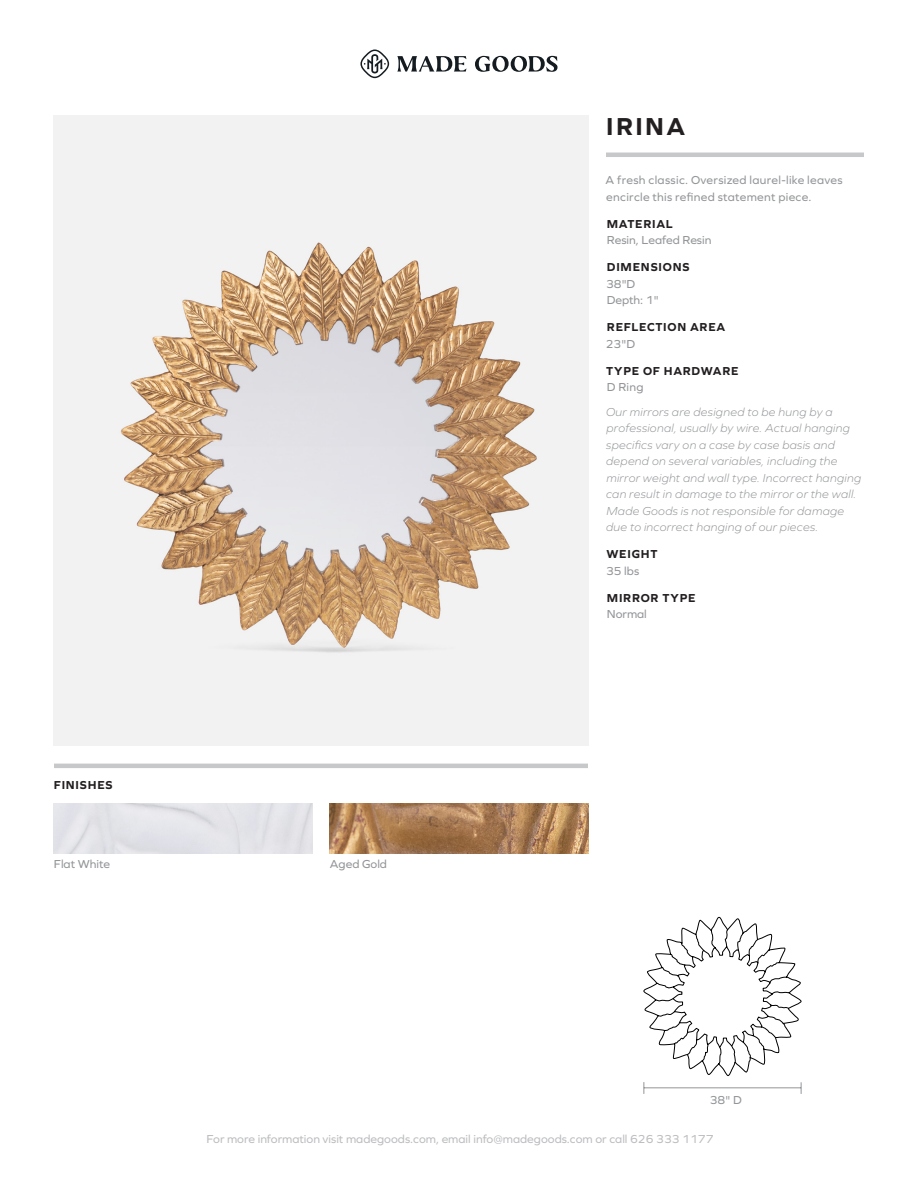
<style>
.page{position:relative;width:918px;height:1188px;background:#fff}
.page>*{position:absolute;margin:0;border:0;box-sizing:border-box;transform-origin:0 0}
.t1{font:700 25.5px "Graphie";letter-spacing:.095em;color:#231f20}
.t2{font:italic 300 12px/16.5px "Graphie";letter-spacing:.025em;color:#939598}
.t3{font:12px/16.5px "Graphie";letter-spacing:.02em;color:#939598}
.t4{font:12px "Graphie";color:#bcbdc0}
.t5{font:700 12px "Graphie";letter-spacing:.06em;color:#231f20}
.t6{font:12px "Graphie";color:#939598}
</style>
<div class="page">
<hr style="left:606px;top:153px;width:258px;height:4px;background:#c7c8ca">
<svg style="left:397px;top:56px;width:161px;height:16px"></svg>
<svg style="left:360px;top:50px;width:29px;height:28px"></svg>
<img style="left:54px;top:116px;width:534px;height:629px">
<hr style="left:54px;top:764px;width:534px;height:4px;background:#c7c8ca">
<img style="left:330px;top:803px;width:258px;height:50px">
<svg style="left:643px;top:916px;width:159px;height:178px"></svg>
<p class="t5" style="left:54px;top:778px;width:60px">FINISHES</p>
<p class="t6" style="left:54px;top:856px;width:58px">Flat White</p>
<h1 class="t1" style="left:606px;top:111px;width:80px">IRINA</h1>
<p class="t6" style="left:330px;top:857px;width:59px">Aged Gold</p>
<p class="t3" style="left:606px;top:172px;width:239px">A fresh classic. Oversized laurel-like leaves encircle this refined statement piece.</p>
<p class="t5" style="left:607px;top:217px;width:67px">MATERIAL</p>
<p class="t6" style="left:607px;top:233px;width:106px">Resin, Leafed Resin</p>
<p class="t5" style="left:607px;top:260px;width:84px">DIMENSIONS</p>
<p class="t3" style="left:606px;top:275px;width:54px">38"D<br>Depth: 1"</p>
<p class="t5" style="left:607px;top:320px;width:120px">REFLECTION AREA</p>
<p class="t3" style="left:606px;top:335px;width:31px">23"D</p>
<p class="t5" style="left:606px;top:364px;width:134px">TYPE OF HARDWARE</p>
<p class="t3" style="left:607px;top:379px;width:38px">D Ring</p>
<p class="t2" style="left:606px;top:403px;width:257px">Our mirrors are designed to be hung by a professional, usually by wire. Actual hanging specifics vary on a case by case basis and depend on several variables, including the mirror weight and wall type. Incorrect hanging can result in damage to the mirror or the wall.<br>Made Goods is not responsible for damage due to incorrect hanging of our pieces.</p>
<p class="t5" style="left:607px;top:547px;width:52px">WEIGHT</p>
<p class="t3" style="left:606px;top:562px;width:35px">35 lbs</p>
<p class="t5" style="left:607px;top:591px;width:90px">MIRROR TYPE</p>
<p class="t3" style="left:607px;top:606px;width:42px">Normal</p>
<p class="t3" style="left:710px;top:1092px;width:33px">38" D</p>
<p class="t4" style="left:207px;top:1132px;width:508px">For more information visit madegoods.com, email info@madegoods.com or call 626 333 1177</p>
</div>
